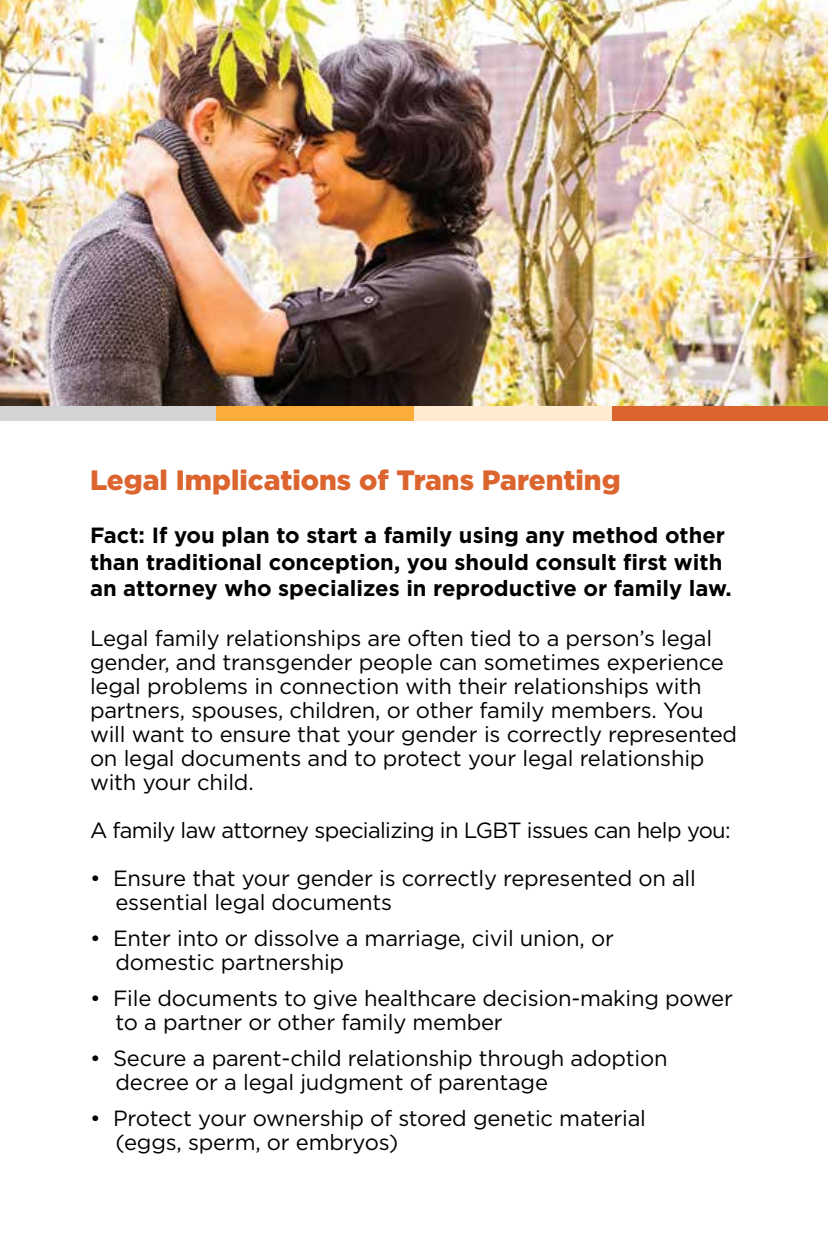
<style>
.page{position:relative;width:828px;height:1260px;background:#fff}
.page>*{position:absolute;margin:0;border:0;box-sizing:border-box;transform-origin:0 0}
.t1{font:900 28px "Gotham";color:#dc642e}
.t2{font:22px/24px "Gotham";letter-spacing:-.01em;color:#000}
.t3{font:700 22px/26.4px "Gotham";color:#000}
.t4{font:22px "Gotham";letter-spacing:-.03em;color:#000}
</style>
<div class="page">
<img style="left:0;top:0;width:828px;height:407px">
<div style="left:0;top:407px;width:216px;height:14px;background:#d1d3d4"></div>
<div style="left:216px;top:407px;width:198px;height:14px;background:#fbac3b"></div>
<div style="left:414px;top:407px;width:198px;height:14px;background:#ffebd2"></div>
<div style="left:612px;top:407px;width:216px;height:14px;background:#dc642e"></div>
<p class="t1" style="left:90px;top:461px;width:532px">Legal Implications of Trans Parenting</p>
<p class="t3" style="left:90px;top:522px;width:643px">Fact: If you plan to start a family using any method other than traditional conception, you should consult first with an attorney who specializes in reproductive or family law.</p>
<p class="t2" style="left:90px;top:626px;width:649px">Legal family relationships are often tied to a person’s legal gender, and transgender people can sometimes experience legal problems in connection with their relationships with partners, spouses, children, or other family members. You will want to ensure that your gender is correctly represented on legal documents and to protect your legal relationship with your child.</p>
<p class="t4" style="left:90px;top:817px;width:642px">A family law attorney specializing in LGBT issues can help you:</p>
<p class="t2" style="left:116px;top:866px;width:582px;text-indent:-26px">• Ensure that your gender is correctly represented on all essential legal documents</p>
<p class="t2" style="left:116px;top:926px;width:500px;text-indent:-26px">• Enter into or dissolve a marriage, civil union, or domestic partnership</p>
<p class="t2" style="left:116px;top:986px;width:619px;text-indent:-26px">• File documents to give healthcare decision-making power to a partner or other family member</p>
<p class="t2" style="left:116px;top:1046px;width:554px;text-indent:-26px">• Secure a parent-child relationship through adoption decree or a legal judgment of parentage</p>
<p class="t2" style="left:116px;top:1106px;width:532px;text-indent:-26px">• Protect your ownership of stored genetic material (eggs, sperm, or embryos)</p>
</div>
